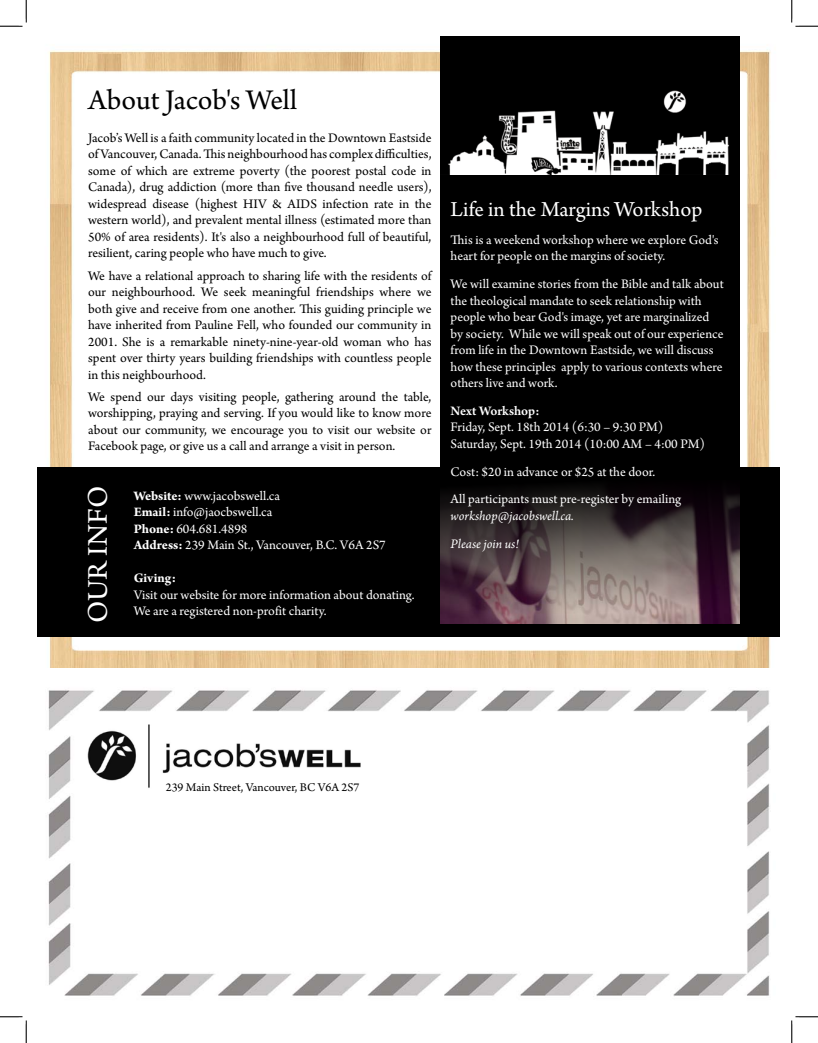
<style>
.page{position:relative;width:818px;height:1043px;background:#fff}
.page>*{position:absolute;margin:0;border:0;box-sizing:border-box;transform-origin:0 0}
.t1{font:30px "Arno Pro";letter-spacing:-.005em;color:#000}
.t2{font:30px "Arno Pro";color:#fff}
.t3{font:22.5px "Arno Pro";color:#fff}
.t4{font:13.75px/16.5px "Arno Pro";color:#000;text-align:justify}
.t5{font:13.75px/16.5px "Arno Pro";color:#fff}
.t6{font:italic 13.75px/27.8px "Arno Pro";letter-spacing:-.005em;color:#fff}
.t7{font:600 13.75px "Arno Pro";color:#fff}
.t8{font:700 13.75px "Arno Pro";color:#fff}
.t9{font:12.5px "Arno Pro";color:#000}
.s1{font-weight:700}
</style>
<div class="page">
<img style="left:37px;top:36px;width:743px;height:960px">
<img style="left:79px;top:718px;width:316px;height:74px">
<div style="left:440px;top:36px;width:299px;height:549px;background:#000"></div>
<div style="left:38px;top:467px;width:742px;height:169px;background:#000"></div>
<img style="left:440px;top:487px;width:299px;height:136px">
<img style="left:448px;top:90px;width:281px;height:84px">
<svg style="left:0;top:0;width:27px;height:27px"></svg>
<svg style="left:0;top:1016px;width:27px;height:26px"></svg>
<svg style="left:791px;top:0;width:27px;height:27px"></svg>
<svg style="left:791px;top:1016px;width:27px;height:26px"></svg>
<h1 class="t1" style="left:88px;top:82px;width:210px">About Jacob's Well</h1>
<p class="t4" style="left:88px;top:130px;width:345px">Jacob’s Well is a faith community located in the Downtown Eastside of Vancouver, Canada. This neighbourhood has complex difficulties, some of which are extreme poverty (the poorest postal code in Canada), drug addiction (more than five thousand needle users), widespread disease (highest HIV &amp; AIDS infection rate in the western world), and prevalent mental illness (estimated more than 50% of area residents). It's also a neighbourhood full of beautiful, resilient, caring people who have much to give.</p>
<p class="t4" style="left:88px;top:268px;width:345px">We have a relational approach to sharing life with the residents of our neighbourhood. We seek meaningful friendships where we both give and receive from one another. This guiding principle we have inherited from Pauline Fell, who founded our community in 2001. She is a remarkable ninety-nine-year-old woman who has spent over thirty years building friendships with countless people in this neighbourhood.</p>
<p class="t4" style="left:88px;top:389px;width:345px">We spend our days visiting people, gathering around the table, worshipping, praying and serving. If you would like to know more about our community, we encourage you to visit our website or Facebook page, or give us a call and arrange a visit in person.</p>
<h1 class="t2" style="left:81px;top:623px;width:139px;rotate:-90deg">OUR INFO</h1>
<p class="t5" style="left:134px;top:488px;width:253px"><span class="s1">Website:</span> www.jacobswell.ca<br><span class="s1">Email:</span> info@jaocbswell.ca<br><span class="s1">Phone:</span> 604.681.4898<br><span class="s1">Address:</span> 239 Main St., Vancouver, B.C. V6A 2S7</p>
<p class="t8" style="left:134px;top:570px;width:44px">Giving:</p>
<p class="t5" style="left:134px;top:587px;width:282px">Visit our website for more information about donating.<br>We are a registered non-profit charity.</p>
<h2 class="t3" style="left:450px;top:196px;width:253px">Life in the Margins Workshop</h2>
<p class="t5" style="left:450px;top:232px;width:269px">This is a weekend workshop where we explore God's heart for people on the margins of society.</p>
<p class="t5" style="left:450px;top:276px;width:274px">We will examine stories from the Bible and talk about the theological mandate to seek relationship with people who bear God's image, yet are marginalized by society. While we will speak out of our experience from life in the Downtown Eastside, we will discuss how these principles apply to various contexts where others live and work.</p>
<p class="t7" style="left:450px;top:403px;width:90px">Next Workshop:</p>
<p class="t5" style="left:450px;top:419px;width:256px">Friday, Sept. 18th 2014 (6:30 – 9:30 PM)<br>Saturday, Sept. 19th 2014 (10:00 AM – 4:00 PM)</p>
<p class="t5" style="left:450px;top:458px;width:232px;line-height:27.8px">Cost: $20 in advance or $25 at the door.<br>All participants must pre-register by emailing</p>
<p class="t6" style="left:450px;top:502px;width:125px">workshop@jacobswell.ca.<br>Please join us!</p>
<p class="t9" style="left:166px;top:780px;width:195px">239 Main Street, Vancouver, BC V6A 2S7</p>
</div>
